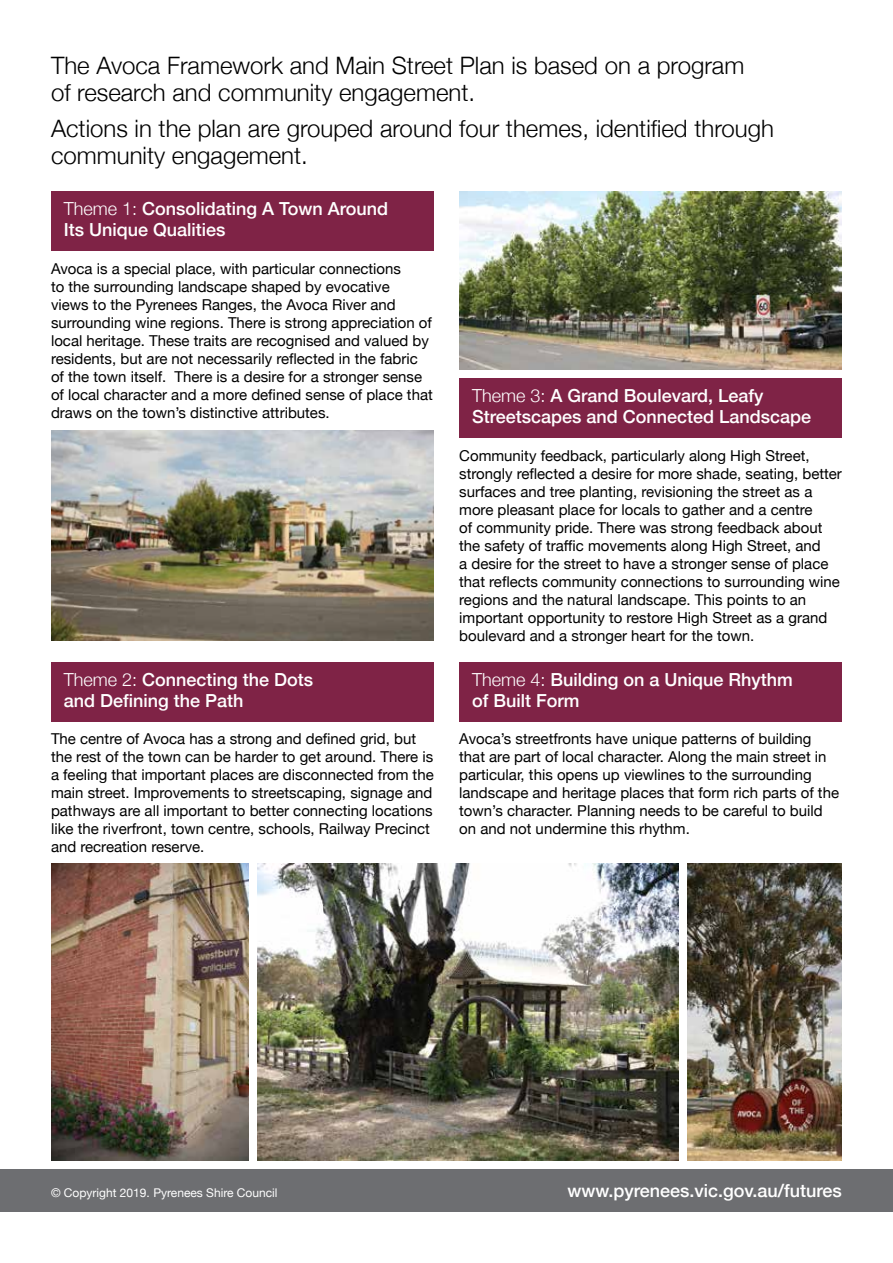
<style>
.page{position:relative;width:893px;height:1263px;background:#fff}
.page>*{position:absolute;margin:0;border:0;box-sizing:border-box;transform-origin:0 0}
.t1{font:300 24px/27px "Helvetica Neue";color:#000}
.t2{font:500 18px/21px "Helvetica Neue";color:#fff}
.t3{font:15px/18px "Helvetica Neue";color:#000}
.t4{font:12px "Helvetica Neue";color:#fff}
.s1{font-weight:300}
</style>
<div class="page">
<img style="left:459px;top:191px;width:383px;height:179px">
<div style="left:51px;top:191px;width:383px;height:60px;background:#7f2346"></div>
<div style="left:51px;top:662px;width:383px;height:59px;background:#7f2346"></div>
<div style="left:459px;top:378px;width:383px;height:60px;background:#7f2346"></div>
<div style="left:459px;top:662px;width:383px;height:59px;background:#7f2346"></div>
<img style="left:51px;top:864px;width:198px;height:296px">
<img style="left:257px;top:864px;width:422px;height:296px">
<img style="left:687px;top:864px;width:155px;height:296px">
<div style="left:0;top:1169px;width:893px;height:43px;background:#6d6e71"></div>
<img style="left:51px;top:431px;width:383px;height:210px">
<h1 class="t1" style="left:51px;top:50px;width:695px">The Avoca Framework and Main Street Plan is based on a program of research and community engagement.</h1>
<h1 class="t1" style="left:51px;top:113px;width:724px">Actions in the plan are grouped around four themes, identified through community engagement.</h1>
<p class="t2" style="left:64px;top:197px;width:326px"><span class="s1">Theme 1:</span> Consolidating A Town Around<br>Its Unique Qualities</p>
<p class="t3" style="left:51px;top:260px;width:383px">Avoca is a special place, with particular connections<br>to the surrounding landscape shaped by evocative<br>views to the Pyrenees Ranges, the Avoca River and surrounding wine regions. There is strong appreciation of local heritage. These traits are recognised and valued by residents, but are not necessarily reflected in the fabric of the town itself. There is a desire for a stronger sense of local character and a more defined sense of place that draws on the town’s distinctive attributes.</p>
<p class="t2" style="left:64px;top:667px;width:251px"><span class="s1">Theme 2:</span> Connecting the Dots and Defining the Path</p>
<p class="t3" style="left:51px;top:731px;width:384px">The centre of Avoca has a strong and defined grid, but the rest of the town can be harder to get around. There is a feeling that important places are disconnected from the main street. Improvements to streetscaping, signage and pathways are all important to better connecting locations like the riverfront, town centre, schools, Railway Precinct and recreation reserve.</p>
<p class="t2" style="left:472px;top:384px;width:341px"><span class="s1">Theme 3:</span> A Grand Boulevard, Leafy<br>Streetscapes and Connected Landscape</p>
<p class="t3" style="left:459px;top:447px;width:384px">Community feedback, particularly along High Street, strongly reflected a desire for more shade, seating, better surfaces and tree planting, revisioning the street as a more pleasant place for locals to gather and a centre<br>of community pride. There was strong feedback about the safety of traffic movements along High Street, and<br>a desire for the street to have a stronger sense of place that reflects community connections to surrounding wine regions and the natural landscape. This points to an important opportunity to restore High Street as a grand boulevard and a stronger heart for the town.</p>
<p class="t2" style="left:472px;top:667px;width:322px"><span class="s1">Theme 4:</span> Building on a Unique Rhythm of Built Form</p>
<p class="t3" style="left:459px;top:731px;width:381px">Avoca’s streetfronts have unique patterns of building that are part of local character. Along the main street in particular, this opens up viewlines to the surrounding landscape and heritage places that form rich parts of the town’s character. Planning needs to be careful to build on and not undermine this rhythm.</p>
<p class="t4" style="left:51px;top:1184px;width:228px">© Copyright 2019. Pyrenees Shire Council</p>
<p class="t2" style="left:567px;top:1178px;width:276px">www.pyrenees.vic.gov.au/futures</p>
</div>
